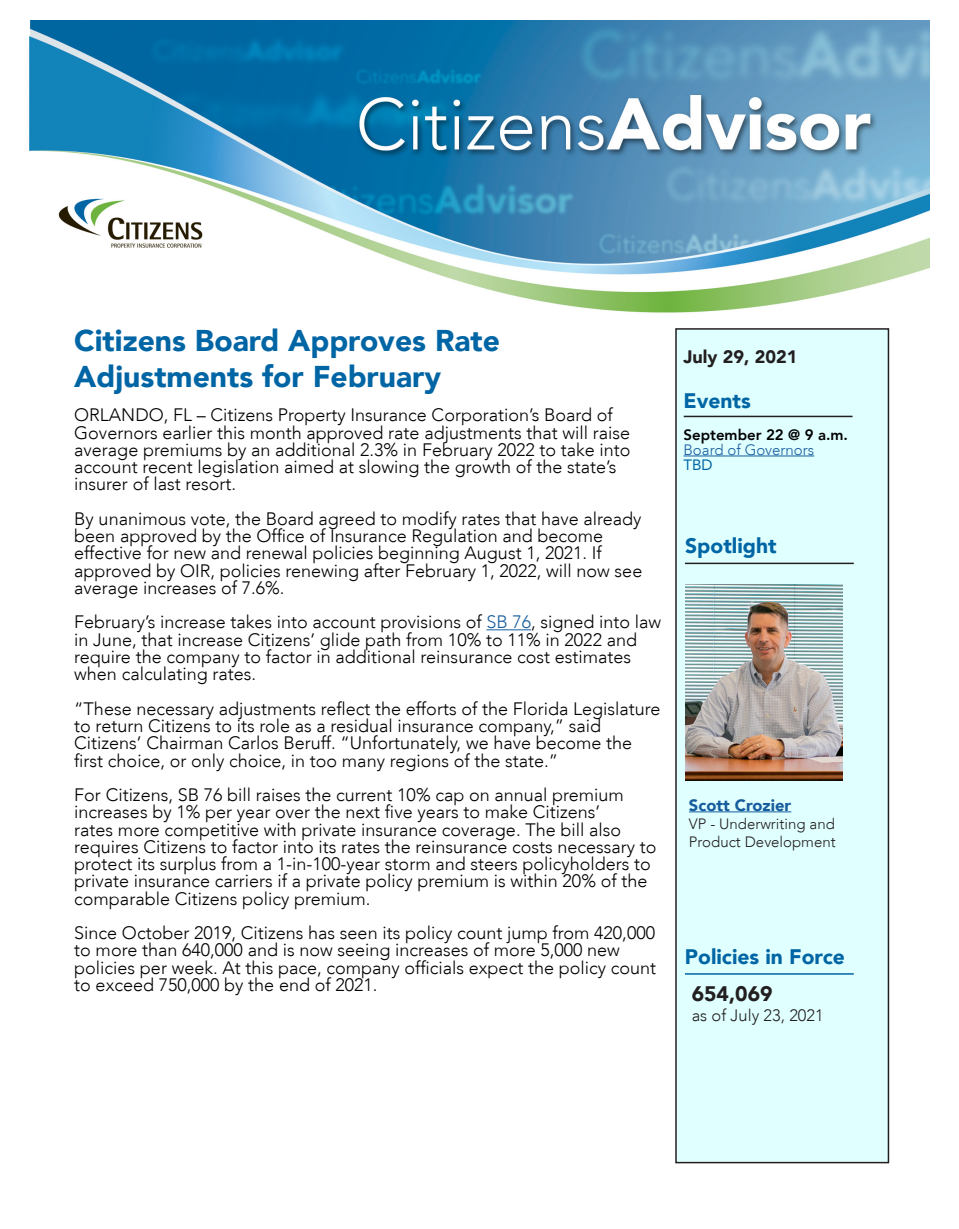
<style>
.page{position:relative;width:959px;height:1229px;background:#fff}
.page>*{position:absolute;margin:0;border:0;box-sizing:border-box;transform-origin:0 0}
.t1{font:900 30px/36px "Avenir LT";color:#0065a4}
.t2{font:900 21px "Avenir LT";color:#0065a4}
.t3{font:900 21px "Avenir LT";color:#231f20}
.t4{font:300 18px/17.2px "Avenir LT";color:#000}
.t5{font:900 18px "Avenir LT";color:#231f20}
.t6{font:300 16.5px "Avenir LT";color:#231f20}
.t7{font:900 16.5px "Avenir LT";color:#175d9e}
.t8{font:300 15px/18px "Avenir LT";color:#231f20}
.t9{font:800 15px "Avenir LT";color:#000}
.t10{font:300 15px "Avenir LT";color:#175d9e}
.t11{font:15px "Avenir LT";color:#0065a4}
.s1{color:#175d9e}
</style>
<div class="page">
<img style="left:29px;top:20px;width:900px;height:293px">
<div style="left:676px;top:329px;width:212px;height:833px;background:#e0ffff"></div>
<hr style="left:683px;top:455px;width:131px;height:1px;background:#175d9e">
<div style="left:675px;top:328px;width:214px;height:835px;border:2px solid #231f20"></div>
<hr style="left:683px;top:416px;width:169px;height:1px;background:#231f20">
<hr style="left:486px;top:629px;width:45px;height:1px;background:#175d9e">
<hr style="left:685px;top:973px;width:168px;height:1px;background:#0065a4">
<hr style="left:689px;top:811px;width:102px;height:1px;background:#175d9e">
<img style="left:685px;top:584px;width:158px;height:196px">
<hr style="left:685px;top:562px;width:168px;height:2px;background:#231f20">
<p class="t1" style="left:74px;top:322px;width:427px">Citizens Board Approves Rate<br>Adjustments for February</p>
<p class="t4" style="left:74px;top:406px;width:558px">ORLANDO, FL – Citizens Property Insurance Corporation’s Board of Governors earlier this month approved rate adjustments that will raise average premiums by an additional 2.3% in February 2022 to take into account recent legislation aimed at slowing the growth of the state’s insurer of last resort.</p>
<p class="t4" style="left:74px;top:510px;width:569px">By unanimous vote, the Board agreed to modify rates that have already been approved by the Office of Insurance Regulation and become effective for new and renewal policies beginning August 1, 2021. If approved by OIR, policies renewing after February 1, 2022, will now see average increases of 7.6%.</p>
<p class="t4" style="left:74px;top:613px;width:588px">February’s increase takes into account provisions of <span class="s1">SB 76</span>, signed into law in June, that increase Citizens’ glide path from 10% to 11% in 2022 and require the company to factor in additional reinsurance cost estimates when calculating rates.</p>
<p class="t4" style="left:74px;top:700px;width:587px">“These necessary adjustments reflect the efforts of the Florida Legislature to return Citizens to its role as a residual insurance company,” said Citizens’ Chairman Carlos Beruff. “Unfortunately, we have become the first choice, or only choice, in too many regions of the state.”</p>
<p class="t4" style="left:74px;top:786px;width:583px">For Citizens, SB 76 bill raises the current 10% cap on annual premium increases by 1% per year over the next five years to make Citizens’<br>rates more competitive with private insurance coverage. The bill also requires Citizens to factor into its rates the reinsurance costs necessary to protect its surplus from a 1-in-100-year storm and steers policyholders to private insurance carriers if a private policy premium is within 20% of the comparable Citizens policy premium.</p>
<p class="t4" style="left:74px;top:924px;width:583px">Since October 2019, Citizens has seen its policy count jump from 420,000 to more than 640,000 and is now seeing increases of more 5,000 new policies per week. At this pace, company officials expect the policy count to exceed 750,000 by the end of 2021.</p>
<p class="t5" style="left:683px;top:346px;width:115px">July 29, 2021</p>
<p class="t2" style="left:683px;top:388px;width:69px">Events</p>
<p class="t9" style="left:683px;top:426px;width:166px">September 22 @ 9 a.m.</p>
<p class="t10" style="left:683px;top:441px;width:132px">Board of Governors</p>
<p class="t11" style="left:683px;top:456px;width:31px">TBD</p>
<p class="t2" style="left:685px;top:533px;width:93px">Spotlight</p>
<p class="t7" style="left:689px;top:795px;width:104px">Scott Crozier</p>
<p class="t8" style="left:689px;top:814px;width:148px">VP - Underwriting and<br>Product Development</p>
<p class="t2" style="left:685px;top:943px;width:161px">Policies in Force</p>
<p class="t3" style="left:691px;top:981px;width:82px">654,069</p>
<p class="t6" style="left:691px;top:1005px;width:133px">as of July 23, 2021</p>
</div>
